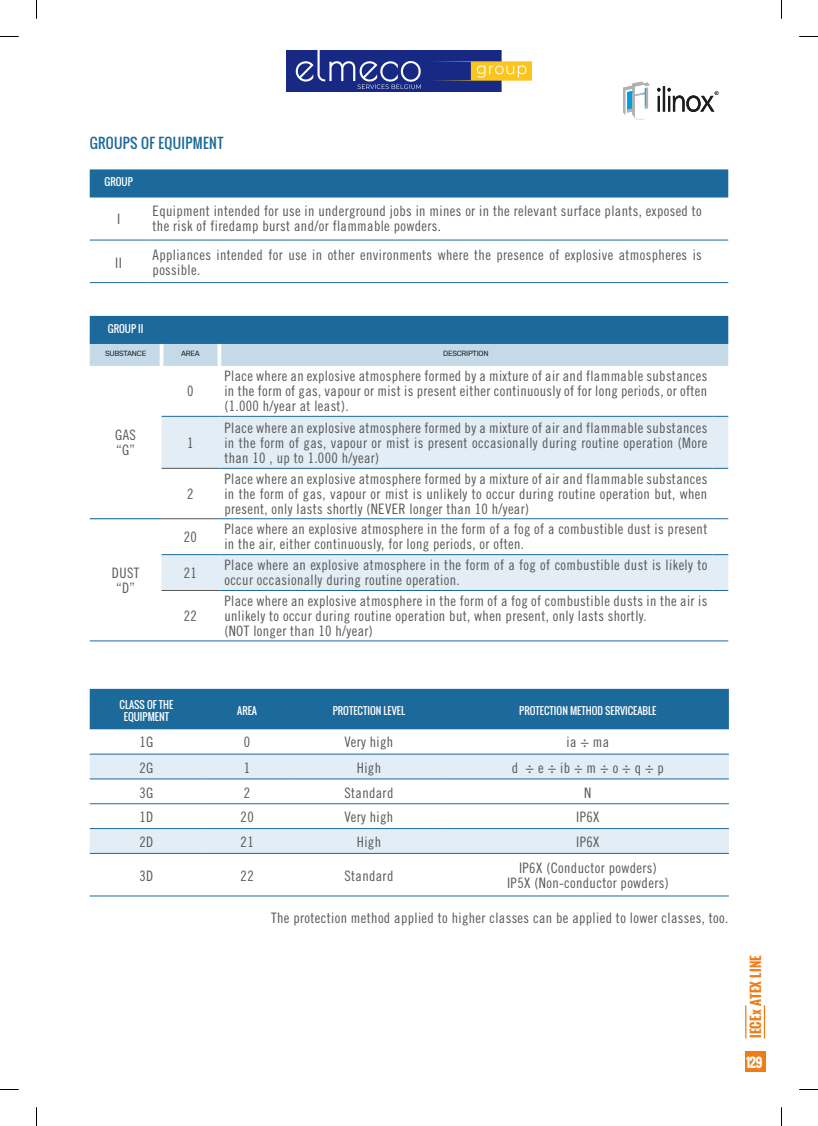
<style>
.page{position:relative;width:818px;height:1126px;background:#fff}
.page>*{position:absolute;margin:0;border:0;box-sizing:border-box;transform-origin:0 0}
.TESTO{font:14.38px/15px "Trade Gothic LT Std Cn 18";letter-spacing:.025em;color:#575756}
.t1{font:13.75px "Oswald";letter-spacing:.025em;color:#1c699b}
.t2{font:700 12.75px "Oswald";letter-spacing:.025em;color:#ef7c15}
.t3{font:700 12.75px "Oswald";color:#fff}
.TITOLO_TABELLA{font:10px "Oswald";color:#fff}
.SOTTOTITOLO_TABELLA{font:7.5px "Rubik";letter-spacing:-.03em;color:#1d1d1b}
</style>
<div class="page">
<div style="left:90px;top:169px;width:637px;height:28px;background:#1c699b"></div>
<hr style="left:90px;top:240px;width:57px;height:1px;background:#1c699b">
<hr style="left:90px;top:282px;width:57px;height:1px;background:#1c699b">
<hr style="left:147px;top:282px;width:559px;height:1px;background:#1c699b">
<svg style="left:706px;top:282px;width:21px;height:1px"></svg>
<hr style="left:147px;top:240px;width:559px;height:1px;background:#1c699b">
<svg style="left:706px;top:240px;width:21px;height:1px"></svg>
<div style="left:90px;top:688px;width:638px;height:41px;background:#1c699b"></div>
<svg style="left:90px;top:754px;width:638px;height:99px;fill:#e3edf5"></svg>
<hr style="left:90px;top:753px;width:113px;height:1px;background:#1c699b">
<hr style="left:90px;top:778px;width:113px;height:1px;background:#1c699b">
<hr style="left:203px;top:778px;width:88px;height:1px;background:#1c699b">
<hr style="left:291px;top:778px;width:155px;height:1px;background:#1c699b">
<hr style="left:446px;top:778px;width:282px;height:1px;background:#1c699b">
<hr style="left:90px;top:803px;width:113px;height:1px;background:#1c699b">
<hr style="left:203px;top:803px;width:88px;height:1px;background:#1c699b">
<hr style="left:291px;top:803px;width:155px;height:1px;background:#1c699b">
<hr style="left:446px;top:803px;width:282px;height:1px;background:#1c699b">
<hr style="left:90px;top:828px;width:113px;height:1px;background:#1c699b">
<hr style="left:203px;top:828px;width:88px;height:1px;background:#1c699b">
<hr style="left:291px;top:828px;width:155px;height:1px;background:#1c699b">
<hr style="left:446px;top:828px;width:282px;height:1px;background:#1c699b">
<hr style="left:90px;top:853px;width:113px;height:1px;background:#1c699b">
<hr style="left:203px;top:853px;width:88px;height:1px;background:#1c699b">
<hr style="left:291px;top:853px;width:155px;height:1px;background:#1c699b">
<hr style="left:446px;top:853px;width:282px;height:1px;background:#1c699b">
<hr style="left:90px;top:895px;width:113px;height:1px;background:#1c699b">
<hr style="left:203px;top:895px;width:88px;height:1px;background:#1c699b">
<hr style="left:291px;top:895px;width:155px;height:1px;background:#1c699b">
<hr style="left:446px;top:895px;width:282px;height:1px;background:#1c699b">
<hr style="left:203px;top:753px;width:88px;height:1px;background:#1c699b">
<hr style="left:291px;top:753px;width:155px;height:1px;background:#1c699b">
<hr style="left:446px;top:753px;width:282px;height:1px;background:#1c699b">
<svg style="left:90px;top:316px;width:637px;height:50px"></svg>
<div style="left:161px;top:417px;width:566px;height:51px;background:#e3edf5"></div>
<svg style="left:161px;top:519px;width:566px;height:71px;fill:#e3edf5"></svg>
<svg style="left:711px;top:416px;width:16px;height:1px"></svg>
<hr style="left:219px;top:468px;width:492px;height:1px;background:#1c699b">
<svg style="left:711px;top:468px;width:16px;height:1px"></svg>
<svg style="left:711px;top:590px;width:16px;height:1px"></svg>
<hr style="left:161px;top:468px;width:58px;height:1px;background:#575756">
<svg style="left:159px;top:344px;width:4px;height:22px"></svg>
<svg style="left:217px;top:344px;width:4px;height:22px"></svg>
<hr style="left:161px;top:416px;width:58px;height:1px;background:#1c699b">
<hr style="left:219px;top:416px;width:492px;height:1px;background:#1c699b">
<hr style="left:161px;top:590px;width:58px;height:1px;background:#575756">
<hr style="left:219px;top:590px;width:492px;height:1px;background:#1c699b">
<hr style="left:90px;top:518px;width:71px;height:1px;background:#005d87">
<hr style="left:161px;top:518px;width:58px;height:1px;background:#575756">
<hr style="left:219px;top:518px;width:492px;height:1px;background:#1c699b">
<svg style="left:711px;top:518px;width:16px;height:1px"></svg>
<hr style="left:161px;top:554px;width:58px;height:1px;background:#1c699b">
<hr style="left:219px;top:554px;width:492px;height:1px;background:#1c699b">
<svg style="left:711px;top:554px;width:16px;height:1px"></svg>
<hr style="left:90px;top:640px;width:71px;height:1px;background:#1c699b">
<hr style="left:161px;top:640px;width:58px;height:1px;background:#1c699b">
<hr style="left:219px;top:640px;width:492px;height:1px;background:#1c699b">
<svg style="left:711px;top:640px;width:16px;height:1px"></svg>
<div style="left:744px;top:1051px;width:20px;height:20px;background:#ef7c15"></div>
<hr style="left:744px;top:1005px;width:2px;height:33px;background:#ef7c15">
<hr style="left:763px;top:1005px;width:1px;height:33px;background:#ef7c15">
<svg style="left:657px;top:86px;width:61px;height:26px"></svg>
<svg style="left:623px;top:82px;width:26px;height:38px"></svg>
<svg style="left:0;top:36px;width:19px;height:1px"></svg>
<svg style="left:799px;top:36px;width:18px;height:1px"></svg>
<svg style="left:0;top:1089px;width:19px;height:1px"></svg>
<svg style="left:799px;top:1089px;width:18px;height:1px"></svg>
<svg style="left:36px;top:0;width:1px;height:19px"></svg>
<svg style="left:36px;top:1107px;width:1px;height:18px"></svg>
<img style="left:286px;top:50px;width:245px;height:41px">
<p class="t1" style="left:90px;top:133px;width:135px">GROUPS OF EQUIPMENT</p>
<p class="TITOLO_TABELLA" style="left:104px;top:174px;width:30px">GROUP</p>
<p class="TESTO" style="left:117px;top:211px;width:5px">I</p>
<p class="TESTO" style="left:152px;top:204px;width:550px">Equipment intended for use in underground jobs in mines or in the relevant surface plants, exposed to the risk of firedamp burst and/or flammable powders.</p>
<p class="TESTO" style="left:115px;top:255px;width:8px">II</p>
<p class="TESTO" style="left:152px;top:247px;width:550px">Appliances intended for use in other environments where the presence of explosive atmospheres is possible.</p>
<p class="TITOLO_TABELLA" style="left:108px;top:321px;width:37px">GROUP II</p>
<p class="SOTTOTITOLO_TABELLA" style="left:105px;top:349px;width:43px">SUBSTANCE</p>
<p class="SOTTOTITOLO_TABELLA" style="left:181px;top:349px;width:20px">AREA</p>
<p class="SOTTOTITOLO_TABELLA" style="left:443px;top:349px;width:47px">DESCRIPTION</p>
<p class="TESTO" style="left:115px;top:427px;width:22px">GAS</p>
<p class="TESTO" style="left:116px;top:442px;width:21px">“G”</p>
<p class="TESTO" style="left:112px;top:564px;width:29px">DUST</p>
<p class="TESTO" style="left:116px;top:579px;width:21px">“D”</p>
<p class="TESTO" style="left:187px;top:383px;width:8px">0</p>
<p class="TESTO" style="left:187px;top:434px;width:8px">1</p>
<p class="TESTO" style="left:187px;top:486px;width:8px">2</p>
<p class="TESTO" style="left:224px;top:368px;width:484px;text-align:justify">Place where an explosive atmosphere formed by a mixture of air and flammable substances in the form of gas, vapour or mist is present either continuously of for long periods, or often (1.000 h/year at least).</p>
<p class="TESTO" style="left:224px;top:419px;width:484px;text-align:justify">Place where an explosive atmosphere formed by a mixture of air and flammable substances in the form of gas, vapour or mist is present occasionally during routine operation (More than 10 , up to 1.000 h/year)</p>
<p class="TESTO" style="left:224px;top:471px;width:484px;text-align:justify">Place where an explosive atmosphere formed by a mixture of air and flammable substances in the form of gas, vapour or mist is unlikely to occur during routine operation but, when present, only lasts shortly (NEVER longer than 10 h/year)</p>
<p class="TESTO" style="left:184px;top:529px;width:15px">20</p>
<p class="TESTO" style="left:224px;top:521px;width:484px">Place where an explosive atmosphere in the form of a fog of a combustible dust is present in the air, either continuously, for long periods, or often.</p>
<p class="TESTO" style="left:184px;top:565px;width:15px">21</p>
<p class="TESTO" style="left:224px;top:557px;width:484px">Place where an explosive atmosphere in the form of a fog of combustible dust is likely to occur occasionally during routine operation.</p>
<p class="TESTO" style="left:184px;top:608px;width:15px">22</p>
<p class="TESTO" style="left:224px;top:593px;width:484px">Place where an explosive atmosphere in the form of a fog of combustible dusts in the air is unlikely to occur during routine operation but, when present, only lasts shortly.</p>
<p class="TESTO" style="left:224px;top:623px;width:150px">(NOT longer than 10 h/year)</p>
<p class="TITOLO_TABELLA" style="left:119px;top:697px;width:55px">CLASS OF THE</p>
<p class="TITOLO_TABELLA" style="left:124px;top:709px;width:47px">EQUIPMENT</p>
<p class="TITOLO_TABELLA" style="left:237px;top:703px;width:21px">AREA</p>
<p class="TITOLO_TABELLA" style="left:332px;top:703px;width:74px">PROTECTION LEVEL</p>
<p class="TITOLO_TABELLA" style="left:519px;top:703px;width:139px">PROTECTION METHOD SERVICEABLE</p>
<p class="TESTO" style="left:139px;top:734px;width:15px">1G</p>
<p class="TESTO" style="left:244px;top:734px;width:8px">0</p>
<p class="TESTO" style="left:344px;top:734px;width:50px">Very high</p>
<p class="TESTO" style="left:566px;top:734px;width:44px">ia ÷ ma</p>
<p class="TESTO" style="left:139px;top:760px;width:15px">2G</p>
<p class="TESTO" style="left:244px;top:760px;width:8px">1</p>
<p class="TESTO" style="left:356px;top:760px;width:26px">High</p>
<p class="TESTO" style="left:511px;top:760px;width:154px">d ÷ e ÷ ib ÷ m ÷ o ÷ q ÷ p</p>
<p class="TESTO" style="left:139px;top:784px;width:15px">3G</p>
<p class="TESTO" style="left:244px;top:784px;width:8px">2</p>
<p class="TESTO" style="left:344px;top:784px;width:50px">Standard</p>
<p class="TESTO" style="left:584px;top:784px;width:9px">N</p>
<p class="TESTO" style="left:139px;top:809px;width:15px">1D</p>
<p class="TESTO" style="left:240px;top:809px;width:15px">20</p>
<p class="TESTO" style="left:344px;top:809px;width:50px">Very high</p>
<p class="TESTO" style="left:575px;top:809px;width:25px">IP6X</p>
<p class="TESTO" style="left:139px;top:834px;width:15px">2D</p>
<p class="TESTO" style="left:240px;top:834px;width:15px">21</p>
<p class="TESTO" style="left:356px;top:834px;width:26px">High</p>
<p class="TESTO" style="left:575px;top:834px;width:25px">IP6X</p>
<p class="TESTO" style="left:139px;top:868px;width:15px">3D</p>
<p class="TESTO" style="left:240px;top:868px;width:15px">22</p>
<p class="TESTO" style="left:344px;top:868px;width:50px">Standard</p>
<p class="TESTO" style="left:518px;top:860px;width:139px">IP6X (Conductor powders)</p>
<p class="TESTO" style="left:506px;top:875px;width:163px">IP5X (Non-conductor powders)</p>
<p class="TESTO" style="left:271px;top:910px;width:458px">The protection method applied to higher classes can be applied to lower classes, too.</p>
<p class="t2" style="left:745px;top:1038px;width:85px;rotate:-90deg">IECEx ATEX LINE</p>
<p class="t3" style="left:745px;top:1052px;width:18px">129</p>
</div>
